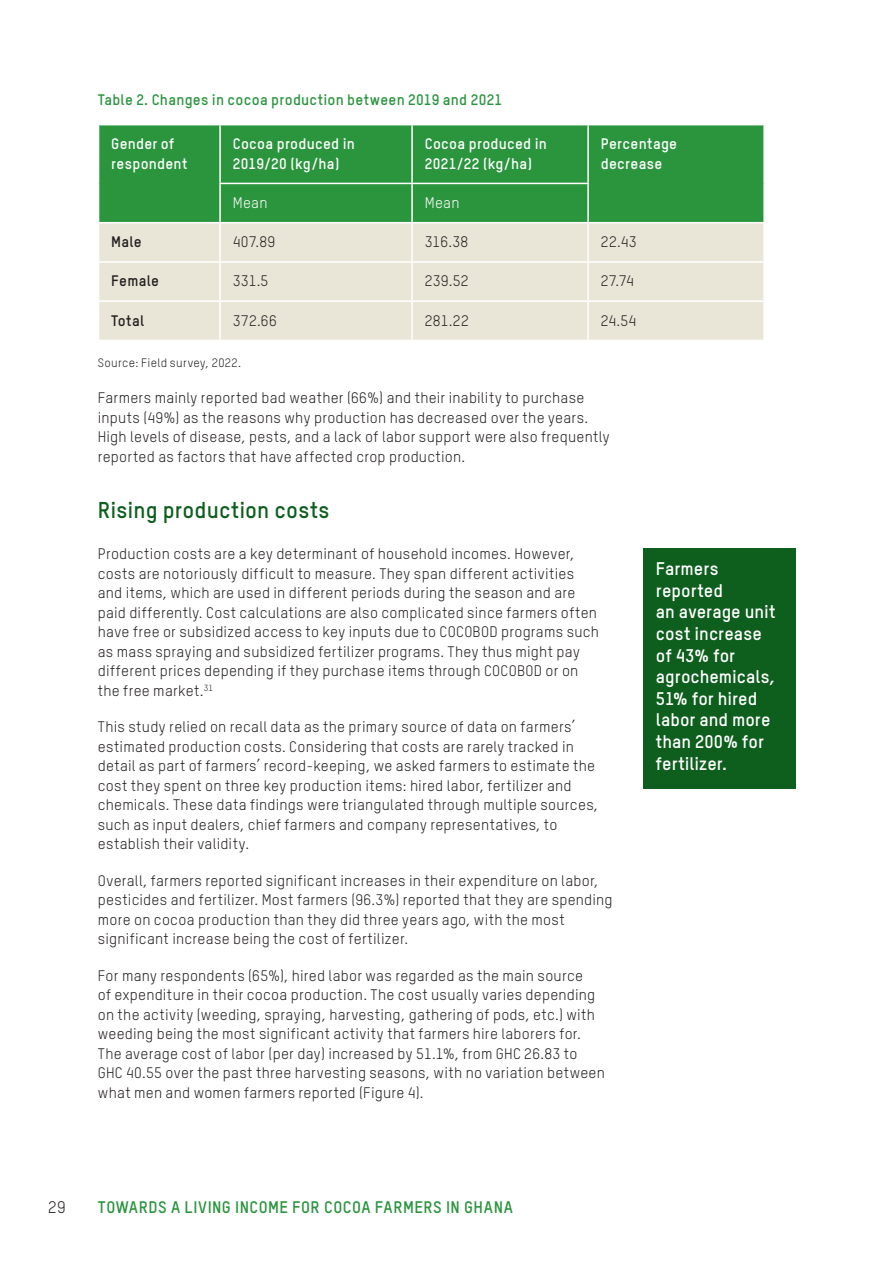
<style>
.page{position:relative;width:893px;height:1263px;background:#fff}
.page>*{position:absolute;margin:0;border:0;box-sizing:border-box;transform-origin:0 0}
.Header_2{font:700 22.5px "Oxfam TSTARPRO";letter-spacing:.005em;color:#0e5f1e}
.Body_copy{font:700 18px/21.6px "Oxfam TSTARPRO";color:#fff}
.t1{font:700 16.5px "Oxfam TSTARPRO";letter-spacing:.03em;color:#2b953e}
.t2{font:16.5px "Oxfam TSTARPRO";color:#231f20}
.Body_copy-2{font:15px/19.5px "Oxfam TSTARPRO";letter-spacing:.02em;color:#231f20}
.Body_copy-3{font:700 15px/19.5px "Oxfam TSTARPRO";letter-spacing:.02em;color:#fff}
.Figure_heading{font:700 15px "Oxfam TSTARPRO";letter-spacing:.015em;color:#2b953e}
.Body_copy-4{font:700 15px "Oxfam TSTARPRO";letter-spacing:.02em;color:#231f20}
.Body_copy-5{font:15px "Oxfam TSTARPRO";letter-spacing:.015em;color:#fff}
.Small_print{font:12px "Oxfam TSTARPRO";letter-spacing:.03em;color:#231f20}
</style>
<div class="page">
<div style="left:99px;top:125px;width:664px;height:97px;background:#2b953e"></div>
<div style="left:99px;top:223px;width:664px;height:117px;background:#eae6d7"></div>
<hr style="left:219px;top:125px;width:2px;height:58px;background:#fff">
<hr style="left:411px;top:125px;width:2px;height:58px;background:#fff">
<hr style="left:587px;top:125px;width:2px;height:58px;background:#fff">
<hr style="left:219px;top:183px;width:193px;height:1px;background:#fff">
<hr style="left:219px;top:184px;width:2px;height:38px;background:#fff">
<hr style="left:412px;top:183px;width:177px;height:1px;background:#fff">
<hr style="left:411px;top:184px;width:2px;height:38px;background:#fff">
<hr style="left:587px;top:184px;width:2px;height:38px;background:#fff">
<hr style="left:219px;top:223px;width:2px;height:38px;background:#fff">
<hr style="left:411px;top:223px;width:2px;height:38px;background:#fff">
<hr style="left:587px;top:223px;width:2px;height:38px;background:#fff">
<hr style="left:98px;top:261px;width:122px;height:2px;background:#fff">
<hr style="left:220px;top:261px;width:192px;height:2px;background:#fff">
<hr style="left:219px;top:263px;width:2px;height:37px;background:#fff">
<hr style="left:412px;top:261px;width:176px;height:2px;background:#fff">
<hr style="left:411px;top:263px;width:2px;height:37px;background:#fff">
<hr style="left:588px;top:261px;width:177px;height:2px;background:#fff">
<hr style="left:587px;top:263px;width:2px;height:37px;background:#fff">
<hr style="left:98px;top:300px;width:122px;height:2px;background:#fff">
<hr style="left:220px;top:300px;width:192px;height:2px;background:#fff">
<hr style="left:219px;top:302px;width:2px;height:38px;background:#fff">
<hr style="left:412px;top:300px;width:176px;height:2px;background:#fff">
<hr style="left:411px;top:302px;width:2px;height:38px;background:#fff">
<hr style="left:588px;top:300px;width:177px;height:2px;background:#fff">
<hr style="left:587px;top:302px;width:2px;height:38px;background:#fff">
<div style="left:643px;top:549px;width:152px;height:240px;background:#0e5f1e"></div>
<p class="Figure_heading" style="left:98px;top:90px;width:406px">Table 2. Changes in cocoa production between 2019 and 2021</p>
<p class="Body_copy-3" style="left:111px;top:134px;width:78px">Gender of respondent</p>
<p class="Body_copy-3" style="left:233px;top:134px;width:124px">Cocoa produced in<br>2019/20 (kg/ha)</p>
<p class="Body_copy-3" style="left:425px;top:134px;width:124px">Cocoa produced in<br>2021/22 (kg/ha)</p>
<p class="Body_copy-3" style="left:601px;top:134px;width:78px">Percentage decrease</p>
<p class="Body_copy-5" style="left:233px;top:193px;width:36px">Mean</p>
<p class="Body_copy-5" style="left:425px;top:193px;width:36px">Mean</p>
<p class="Body_copy-4" style="left:111px;top:232px;width:32px">Male</p>
<p class="Body_copy-2" style="left:233px;top:232px;width:44px">407.89</p>
<p class="Body_copy-2" style="left:425px;top:232px;width:45px">316.38</p>
<p class="Body_copy-2" style="left:601px;top:232px;width:37px">22.43</p>
<p class="Body_copy-4" style="left:111px;top:271px;width:49px">Female</p>
<p class="Body_copy-2" style="left:233px;top:271px;width:37px">331.5</p>
<p class="Body_copy-2" style="left:425px;top:271px;width:45px">239.52</p>
<p class="Body_copy-2" style="left:601px;top:271px;width:34px">27.74</p>
<p class="Body_copy-4" style="left:111px;top:311px;width:34px">Total</p>
<p class="Body_copy-2" style="left:233px;top:310px;width:46px">372.66</p>
<p class="Body_copy-2" style="left:425px;top:310px;width:45px">281.22</p>
<p class="Body_copy-2" style="left:601px;top:310px;width:37px">24.54</p>
<p class="Small_print" style="left:98px;top:355px;width:145px">Source: Field survey, 2022.</p>
<p class="Body_copy-2" style="left:98px;top:388px;width:513px">Farmers mainly reported bad weather (66%) and their inability to purchase inputs (49%) as the reasons why production has decreased over the years.<br>High levels of disease, pests, and a lack of labor support were also frequently reported as factors that have affected crop production.</p>
<p class="Header_2" style="left:98px;top:496px;width:233px">Rising production costs</p>
<p class="Body_copy-2" style="left:98px;top:544px;width:503px">Production costs are a key determinant of household incomes. However, costs are notoriously difficult to measure. They span different activities and items, which are used in different periods during the season and are paid differently. Cost calculations are also complicated since farmers often have free or subsidized access to key inputs due to COCOBOD programs such as mass spraying and subsidized fertilizer programs. They thus might pay different prices depending if they purchase items through COCOBOD or on the free market.<sup>31</sup></p>
<p class="Body_copy-2" style="left:98px;top:717px;width:502px">This study relied on recall data as the primary source of data on farmers’ estimated production costs. Considering that costs are rarely tracked in detail as part of farmers’ record-keeping, we asked farmers to estimate the cost they spent on three key production items: hired labor, fertilizer and chemicals. These data findings were triangulated through multiple sources, such as input dealers, chief farmers and company representatives, to establish their validity.</p>
<p class="Body_copy-2" style="left:98px;top:870px;width:516px">Overall, farmers reported significant increases in their expenditure on labor, pesticides and fertilizer. Most farmers (96.3%) reported that they are spending more on cocoa production than they did three years ago, with the most significant increase being the cost of fertilizer.</p>
<p class="Body_copy-2" style="left:98px;top:965px;width:509px">For many respondents (65%), hired labor was regarded as the main source<br>of expenditure in their cocoa production. The cost usually varies depending on the activity (weeding, spraying, harvesting, gathering of pods, etc.) with weeding being the most significant activity that farmers hire laborers for.<br>The average cost of labor (per day) increased by 51.1%, from GHC 26.83 to GHC 40.55 over the past three harvesting seasons, with no variation between what men and women farmers reported (Figure 4).</p>
<p class="Body_copy" style="left:656px;top:558px;width:121px">Farmers reported<br>an average unit cost increase of 43% for agrochemicals,<br>51% for hired labor and more than 200% for fertilizer.</p>
<p class="t2" style="left:48px;top:1197px;width:19px">29</p>
<p class="t1" style="left:98px;top:1196px;width:417px">TOWARDS A LIVING INCOME FOR COCOA FARMERS IN GHANA</p>
</div>
